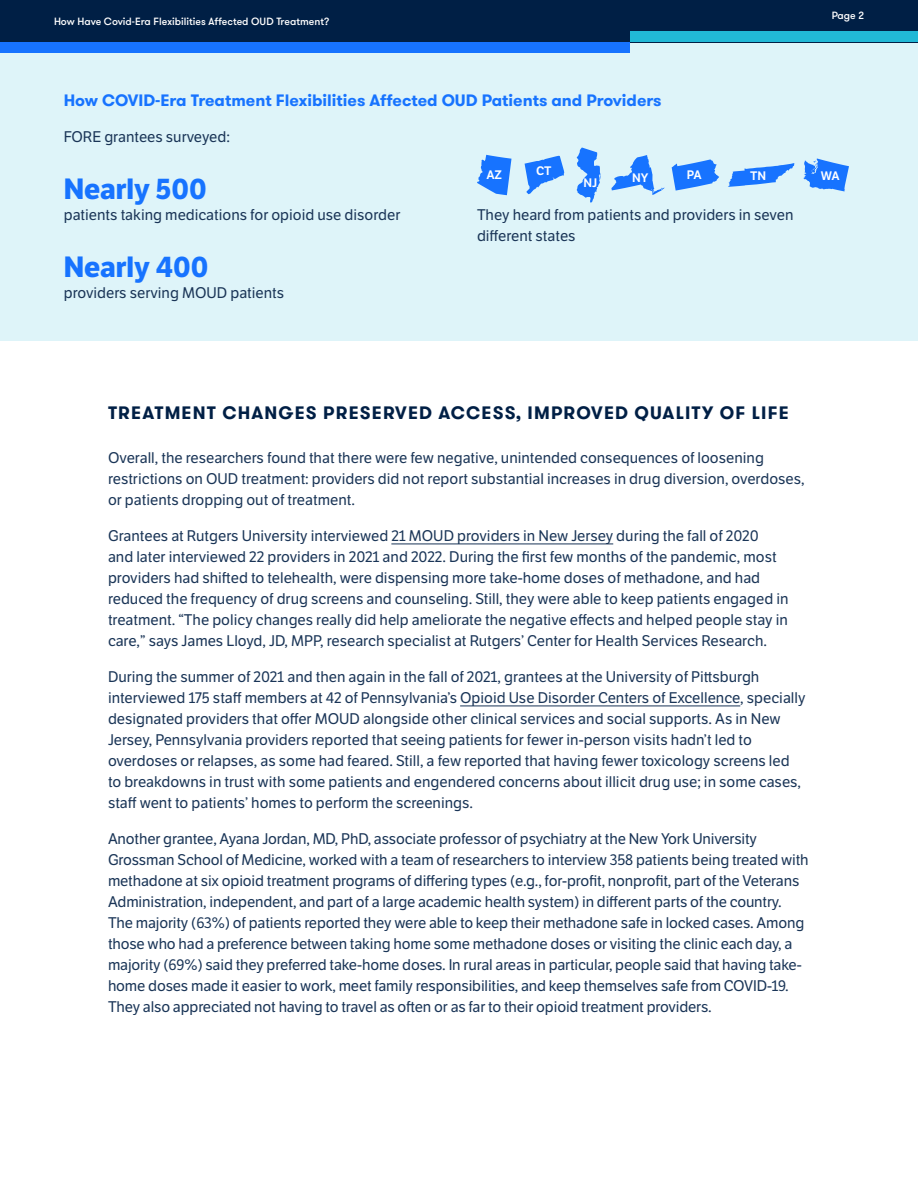
<style>
.page{position:relative;width:918px;height:1188px;background:#fff}
.page>*{position:absolute;margin:0;border:0;box-sizing:border-box;transform-origin:0 0}
.Body{font:700 28.5px "LFT Etica";color:#1773ff}
.t1{font:700 18px "GT Walsheim";letter-spacing:.065em;color:#001f45}
.t2{font:700 16.5px "GT Walsheim";color:#1773ff}
.Body-2{font:15px/21px "LFT Etica";color:#1a3557}
.Body-3{font:12px "LFT Etica SB";color:#fff}
.t3{font:500 10.5px "GT Walsheim";color:#fff}
</style>
<div class="page">
<div style="left:0;top:0;width:918px;height:340px;background:#def4f9"></div>
<hr style="left:391px;top:544px;width:222px;height:1px;background:#1a3557">
<hr style="left:460px;top:706px;width:280px;height:1px;background:#1a3557">
<svg style="left:477px;top:155px;width:34px;height:40px"></svg>
<svg style="left:611px;top:155px;width:54px;height:40px"></svg>
<svg style="left:525px;top:156px;width:39px;height:38px"></svg>
<svg style="left:577px;top:147px;width:24px;height:56px"></svg>
<svg style="left:672px;top:159px;width:47px;height:32px"></svg>
<svg style="left:728px;top:163px;width:66px;height:24px"></svg>
<svg style="left:804px;top:159px;width:45px;height:32px"></svg>
<div style="left:0;top:0;width:918px;height:42px;background:#001f45"></div>
<div style="left:630px;top:31px;width:288px;height:11px;background:#21b8d6"></div>
<div style="left:0;top:42px;width:630px;height:11px;background:#1773ff"></div>
<p class="t3" style="left:54px;top:14px;width:277px">How Have Covid-Era Flexibilities Affected OUD Treatment?</p>
<p class="t3" style="left:832px;top:9px;width:34px">Page 2</p>
<h3 class="t2" style="left:64px;top:89px;width:599px">How COVID-Era Treatment Flexibilities Affected OUD Patients and Providers</h3>
<p class="Body-2" style="left:64px;top:126px;width:168px">FORE grantees surveyed:</p>
<p class="Body" style="left:64px;top:171px;width:145px">Nearly 500</p>
<p class="Body-2" style="left:64px;top:204px;width:338px">patients taking medications for opioid use disorder</p>
<p class="Body" style="left:64px;top:249px;width:146px">Nearly 400</p>
<p class="Body-2" style="left:64px;top:282px;width:222px">providers serving MOUD patients</p>
<p class="Body-3" style="left:536px;top:163px;width:17px">CT</p>
<p class="Body-3" style="left:486px;top:168px;width:17px">AZ</p>
<p class="Body-3" style="left:821px;top:169px;width:20px">WA</p>
<p class="Body-3" style="left:687px;top:168px;width:16px">PA</p>
<p class="Body-3" style="left:750px;top:169px;width:18px">TN</p>
<p class="Body-3" style="left:632px;top:170px;width:18px">NY</p>
<p class="Body-3" style="left:584px;top:176px;width:15px">NJ</p>
<p class="Body-2" style="left:477px;top:204px;width:318px">They heard from patients and providers in seven different states</p>
<h2 class="t1" style="left:108px;top:401px;width:682px">TREATMENT CHANGES PRESERVED ACCESS, IMPROVED QUALITY OF LIFE</h2>
<p class="Body-2" style="left:108px;top:447px;width:698px">Overall, the researchers found that there were few negative, unintended consequences of loosening restrictions on OUD treatment: providers did not report substantial increases in drug diversion, overdoses, or patients dropping out of treatment.</p>
<p class="Body-2" style="left:108px;top:525px;width:682px">Grantees at Rutgers University interviewed 21 MOUD providers in New Jersey during the fall of 2020<br>and later interviewed 22 providers in 2021 and 2022. During the first few months of the pandemic, most providers had shifted to telehealth, were dispensing more take-home doses of methadone, and had reduced the frequency of drug screens and counseling. Still, they were able to keep patients engaged in treatment “. The policy changes really did help ameliorate the negative effects and helped people stay in care ” , says James Lloyd, JD, MPP, research specialist at Rutgers’ Center for Health Services Research.</p>
<p class="Body-2" style="left:108px;top:666px;width:699px">During the summer of 2021 and then again in the fall of 2021, grantees at the University of Pittsburgh interviewed 175 staff members at 42 of Pennsylvanias’ Opioid Use Disorder Centers of Excellence, specially designated providers that offer MOUD alongside other clinical services and social supports. As in New Jersey, Pennsylvania providers reported that seeing patients for fewer in-person visits hadn t’ led to overdoses or relapses, as some had feared. Still a, few reported that having fewer toxicology screens led to breakdowns in trust with some patients and engendered concerns about illicit drug use; in some cases, staff went to patients’ homes to perform the screenings.</p>
<p class="Body-2" style="left:108px;top:828px;width:702px">Another grantee, Ayana Jordan, MD, PhD, associate professor of psychiatry at the New York University Grossman School of Medicine, worked with a team of researchers to interview 358 patients being treated with methadone at six opioid treatment programs of differing types g.e( ., for-profit, nonprofit, part of the Veterans Administration, independent, and part of a large academic health system) in different parts of the country.<br>The majority (63%) of patients reported they were able to keep their methadone safe in locked cases. Among those who had a preference between taking home some methadone doses or visiting the clinic each day a,</p>
<p class="Body-2" style="left:108px;top:975px;width:682px">home doses made it easier to work, meet family responsibilities, and keep themselves safe from COVID-19.</p>
<p class="Body-2" style="left:108px;top:954px;width:695px">majority (69%) said they preferred take-home doses In. rural areas in particular, people said that having take-</p>
<p class="Body-2" style="left:108px;top:996px;width:605px">They also appreciated not having to travel as often or as far to their opioid treatment providers.</p>
</div>
